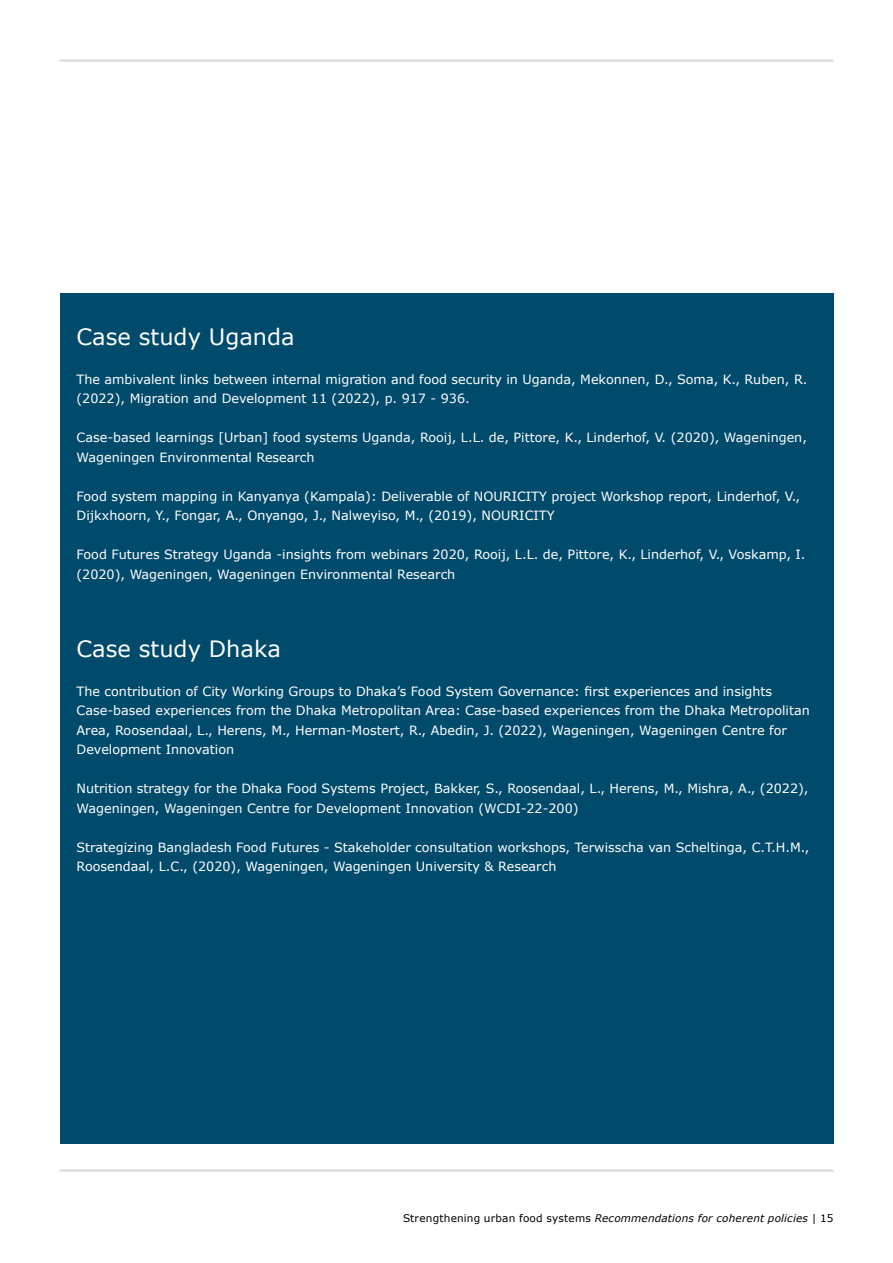
<style>
.page{position:relative;width:893px;height:1263px;background:#fff}
.page>*{position:absolute;margin:0;border:0;box-sizing:border-box;transform-origin:0 0}
.t1{font:22.5px "Verdana";color:#fff}
.t2{font:12.75px/19.5px "Verdana";color:#fff}
.t3{font:italic 10.5px "Verdana";letter-spacing:.015em;color:#000}
.s1{font-style:normal}
</style>
<div class="page">
<div style="left:60px;top:293px;width:773px;height:851px;background:#004a6c"></div>
<hr style="left:60px;top:60px;width:773px;height:2px;background:#dedad6">
<hr style="left:60px;top:1169px;width:773px;height:3px;background:#dedad6">
<h1 class="t1" style="left:77px;top:321px;width:220px">Case study Uganda</h1>
<p class="t2" style="left:77px;top:369px;width:733px">The ambivalent links between internal migration and food security in Uganda, Mekonnen, D., Soma, K., Ruben, R. (2022), Migration and Development 11 (2022), p. 917 - 936.</p>
<p class="t2" style="left:77px;top:428px;width:732px">Case-based learnings [Urban] food systems Uganda, Rooij, L.L. de, Pittore, K., Linderhof, V. (2020), Wageningen,<br>Wageningen Environmental Research</p>
<p class="t2" style="left:77px;top:486px;width:725px">Food system mapping in Kanyanya (Kampala): Deliverable of NOURICITY project Workshop report, Linderhof, V.,<br>Dijkxhoorn, Y., Fongar, A., Onyango, J., Nalweyiso, M., (2019), NOURICITY</p>
<p class="t2" style="left:77px;top:545px;width:731px">Food Futures Strategy Uganda -insights from webinars 2020, Rooij, L.L. de, Pittore, K., Linderhof, V., Voskamp, I. (2020), Wageningen, Wageningen Environmental Research</p>
<h1 class="t1" style="left:77px;top:633px;width:206px">Case study Dhaka</h1>
<p class="t2" style="left:77px;top:681px;width:735px">The contribution of City Working Groups to Dhaka’s Food System Governance: first experiences and insights Case-based experiences from the Dhaka Metropolitan Area: Case-based experiences from the Dhaka Metropolitan Area, Roosendaal, L., Herens, M., Herman-Mostert, R., Abedin, J. (2022), Wageningen, Wageningen Centre for Development Innovation</p>
<p class="t2" style="left:77px;top:779px;width:734px">Nutrition strategy for the Dhaka Food Systems Project, Bakker, S., Roosendaal, L., Herens, M., Mishra, A., (2022),<br>Wageningen, Wageningen Centre for Development Innovation (WCDI-22-200)</p>
<p class="t2" style="left:77px;top:837px;width:734px">Strategizing Bangladesh Food Futures - Stakeholder consultation workshops, Terwisscha van Scheltinga, C.T.H.M.,<br>Roosendaal, L.C., (2020), Wageningen, Wageningen University &amp; Research</p>
<p class="t3" style="left:403px;top:1211px;width:432px"><span class="s1">Strengthening urban food systems</span> Recommendations for coherent policies <span class="s1">| 15</span></p>
</div>
